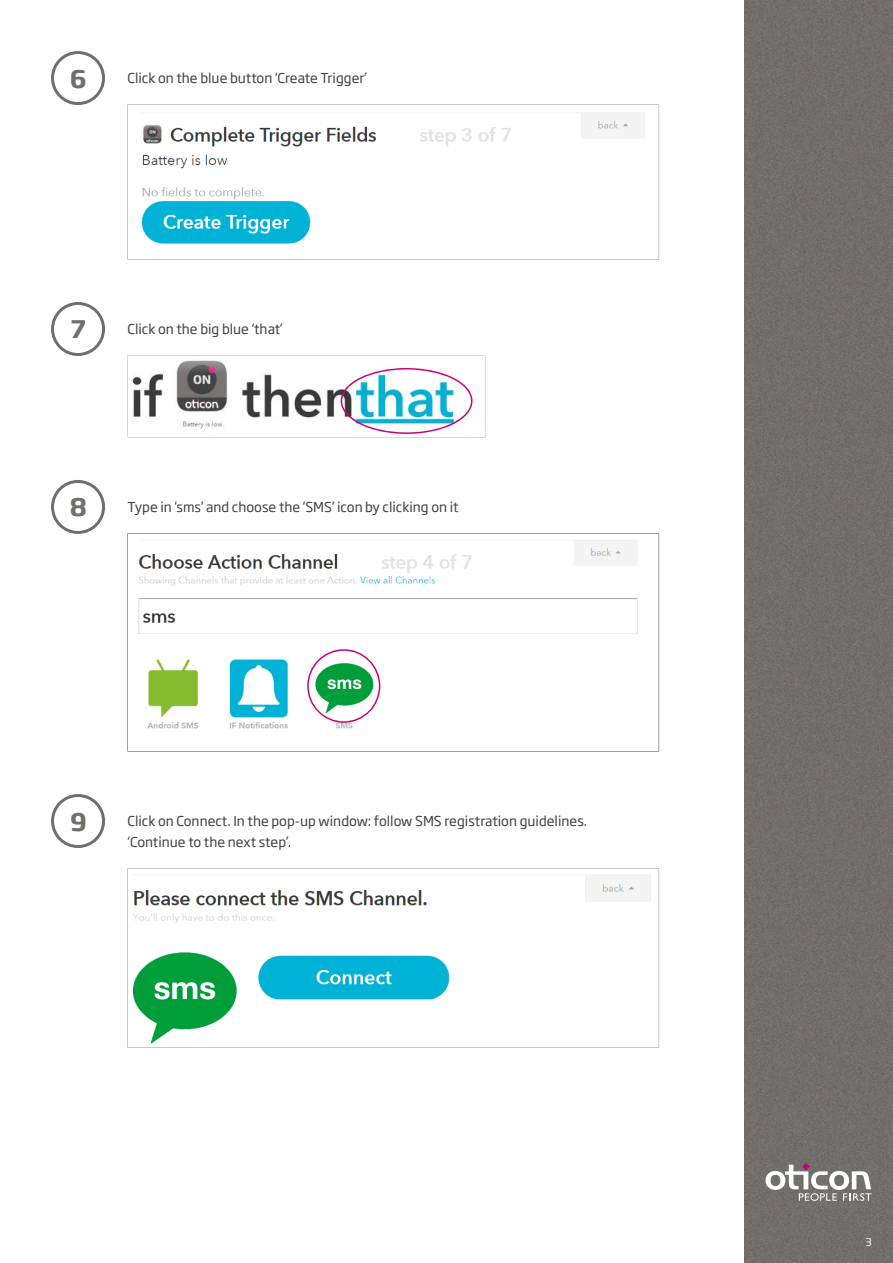
<style>
.page{position:relative;width:893px;height:1263px;background:#fff}
.page>*{position:absolute;margin:0;border:0;box-sizing:border-box;transform-origin:0 0}
.t1{font:700 24px "Soho Gothic Pro";color:#716e6b}
.t2{font:13.5px/21px "Soho Gothic Pro";color:#414140}
.t3{font:10.5px "Soho Gothic Pro";color:#fff}
</style>
<div class="page">
<div style="left:744px;top:0;width:149px;height:1263px;background:#726f6c"></div>
<svg style="left:765px;top:1163px;width:107px;height:38px"></svg>
<svg style="left:128px;top:533px;width:531px;height:218px"></svg>
<svg style="left:307px;top:649px;width:73px;height:74px"></svg>
<svg style="left:51px;top:480px;width:54px;height:54px"></svg>
<svg style="left:51px;top:794px;width:54px;height:54px"></svg>
<svg style="left:128px;top:869px;width:531px;height:179px"></svg>
<svg style="left:141px;top:105px;width:518px;height:154px"></svg>
<svg style="left:51px;top:302px;width:54px;height:54px"></svg>
<svg style="left:51px;top:51px;width:54px;height:54px"></svg>
<svg style="left:128px;top:355px;width:357px;height:79px"></svg>
<h1 class="t1" style="left:70px;top:60px;width:18px">6</h1>
<p class="t2" style="left:128px;top:67px;width:241px">Click on the blue button ‘Create Trigger’</p>
<h1 class="t1" style="left:71px;top:310px;width:17px">7</h1>
<p class="t2" style="left:128px;top:318px;width:157px">Click on the big blue ‘that’</p>
<h1 class="t1" style="left:70px;top:488px;width:19px">8</h1>
<p class="t2" style="left:128px;top:496px;width:333px">Type in ‘sms’ and choose the ‘SMS’ icon by clicking on it</p>
<h1 class="t1" style="left:70px;top:802px;width:18px">9</h1>
<p class="t2" style="left:128px;top:810px;width:461px">Click on Connect. In the pop-up window: follow SMS registration guidelines. ‘Continue to the next step’.</p>
<p class="t3" style="left:865px;top:1234px;width:8px">3</p>
</div>
